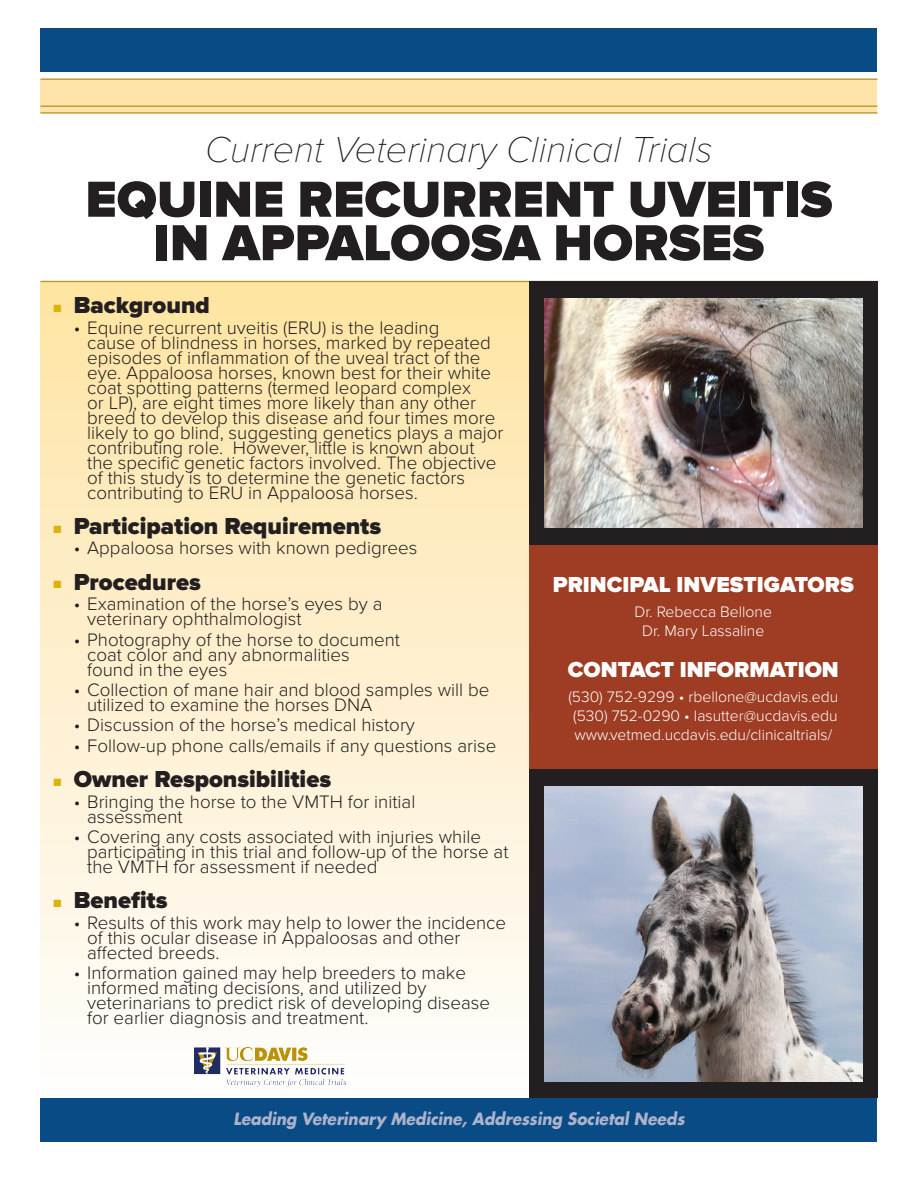
<style>
.page{position:relative;width:918px;height:1188px;background:#fff}
.page>*{position:absolute;margin:0;border:0;box-sizing:border-box;transform-origin:0 0}
.t1{font:900 52.5px/43.5px "Proxima Nova";color:#231f20;text-align:center}
.t2{font:italic 100 37.5px "Proxima Nova";color:#231f20}
.t3{font:900 24px "Proxima Nova";color:#231f20}
.t4{font:900 22.5px "Proxima Nova";color:#fff}
.t5{font:300 18.75px/15px "Proxima Nova";color:#231f20}
.t6{font:italic 700 16.5px "Futura UC Davis";color:#adb3cd;scale:.93 1}
.t7{font:300 15.75px/18.9px "Proxima Nova";color:#fff;text-align:center}
.s1{color:#deb308}
</style>
<div class="page">
<div style="left:40px;top:282px;width:838px;height:816px;background:linear-gradient(to bottom,#fee4a3,#fefdfe)"></div>
<hr style="left:40px;top:281px;width:838px;height:1px;background:#bb952e">
<div style="left:40px;top:1098px;width:838px;height:44px;background:#094b84"></div>
<div style="left:529px;top:545px;width:349px;height:225px;background:#9f3c24"></div>
<div style="left:40px;top:79px;width:838px;height:34px;background:#ffe4aa"></div>
<hr style="left:40px;top:106px;width:838px;height:1px;background:#bb952e">
<hr style="left:40px;top:112px;width:838px;height:2px;background:#bb952e">
<div style="left:40px;top:28px;width:838px;height:44px;background:#094b84"></div>
<hr style="left:40px;top:79px;width:838px;height:1px;background:#bb952e">
<img style="left:194px;top:1048px;width:152px;height:39px">
<div style="left:529px;top:281px;width:349px;height:264px;background:#231f20"></div>
<div style="left:529px;top:770px;width:349px;height:328px;background:#231f20"></div>
<img style="left:544px;top:786px;width:318px;height:296px">
<img style="left:544px;top:298px;width:318px;height:229px">
<p class="t2" style="left:205px;top:128px;width:509px">Current Veterinary Clinical Trials</p>
<p class="t1" style="left:85px;top:181px;width:749px">EQUINE RECURRENT UVEITIS<br>IN APPALOOSA HORSES</p>
<p class="t3" style="left:53px;top:291px;width:158px"><span class="s1">■</span> Background</p>
<p class="t5" style="left:87px;top:320px;width:418px;text-indent:-14px">• Equine recurrent uveitis (ERU) is the leading<br>cause of blindness in horses, marked by repeated episodes of inflammation of the uveal tract of the eye. Appaloosa horses, known best for their white coat spotting patterns (termed leopard complex<br>or LP), are eight times more likely than any other breed to develop this disease and four times more likely to go blind, suggesting genetics plays a major contributing role. However, little is known about the specific genetic factors involved. The objective of this study is to determine the genetic factors contributing to ERU in Appaloosa horses.</p>
<p class="t3" style="left:53px;top:512px;width:329px"><span class="s1">■</span> Participation Requirements</p>
<p class="t5" style="left:74px;top:541px;width:345px">• Appaloosa horses with known pedigrees</p>
<p class="t3" style="left:53px;top:568px;width:149px"><span class="s1">■</span> Procedures</p>
<p class="t5" style="left:87px;top:597px;width:297px;text-indent:-14px">• Examination of the horse’s eyes by a veterinary ophthalmologist</p>
<p class="t5" style="left:87px;top:632px;width:314px;text-indent:-14px">• Photography of the horse to document coat color and any abnormalities found in the eyes</p>
<p class="t5" style="left:87px;top:683px;width:404px;text-indent:-14px">• Collection of mane hair and blood samples will be utilized to examine the horses DNA</p>
<p class="t5" style="left:74px;top:718px;width:343px">• Discussion of the horse’s medical history</p>
<p class="t5" style="left:74px;top:739px;width:424px">• Follow-up phone calls/emails if any questions arise</p>
<p class="t3" style="left:53px;top:765px;width:279px"><span class="s1">■</span> Owner Responsibilities</p>
<p class="t5" style="left:87px;top:794px;width:330px;text-indent:-14px">• Bringing the horse to the VMTH for initial assessment</p>
<p class="t5" style="left:87px;top:830px;width:423px;text-indent:-14px">• Covering any costs associated with injuries while participating in this trial and follow-up of the horse at the VMTH for assessment if needed</p>
<p class="t3" style="left:53px;top:887px;width:116px"><span class="s1">■</span> Benefits</p>
<p class="t5" style="left:87px;top:916px;width:420px;text-indent:-14px">• Results of this work may help to lower the incidence of this ocular disease in Appaloosas and other affected breeds.</p>
<p class="t5" style="left:87px;top:966px;width:405px;text-indent:-14px">• Information gained may help breeders to make informed mating decisions, and utilized by veterinarians to predict risk of developing disease for earlier diagnosis and treatment.</p>
<p class="t4" style="left:553px;top:571px;width:303px">PRINCIPAL INVESTIGATORS</p>
<p class="t7" style="left:635px;top:603px;width:139px">Dr. Rebecca Bellone<br>Dr. Mary Lassaline</p>
<p class="t4" style="left:568px;top:656px;width:272px">CONTACT INFORMATION</p>
<p class="t7" style="left:568px;top:688px;width:271px">(530) 752-9299 • rbellone@ucdavis.edu</p>
<p class="t7" style="left:573px;top:707px;width:266px;text-align:left">(530) 752-0290 • lasutter@ucdavis.edu www.vetmed.ucdavis.edu/clinicaltrials/</p>
<p class="t6" style="left:234px;top:1108px;width:486px">Leading Veterinary Medicine, Addressing Societal Needs</p>
</div>
